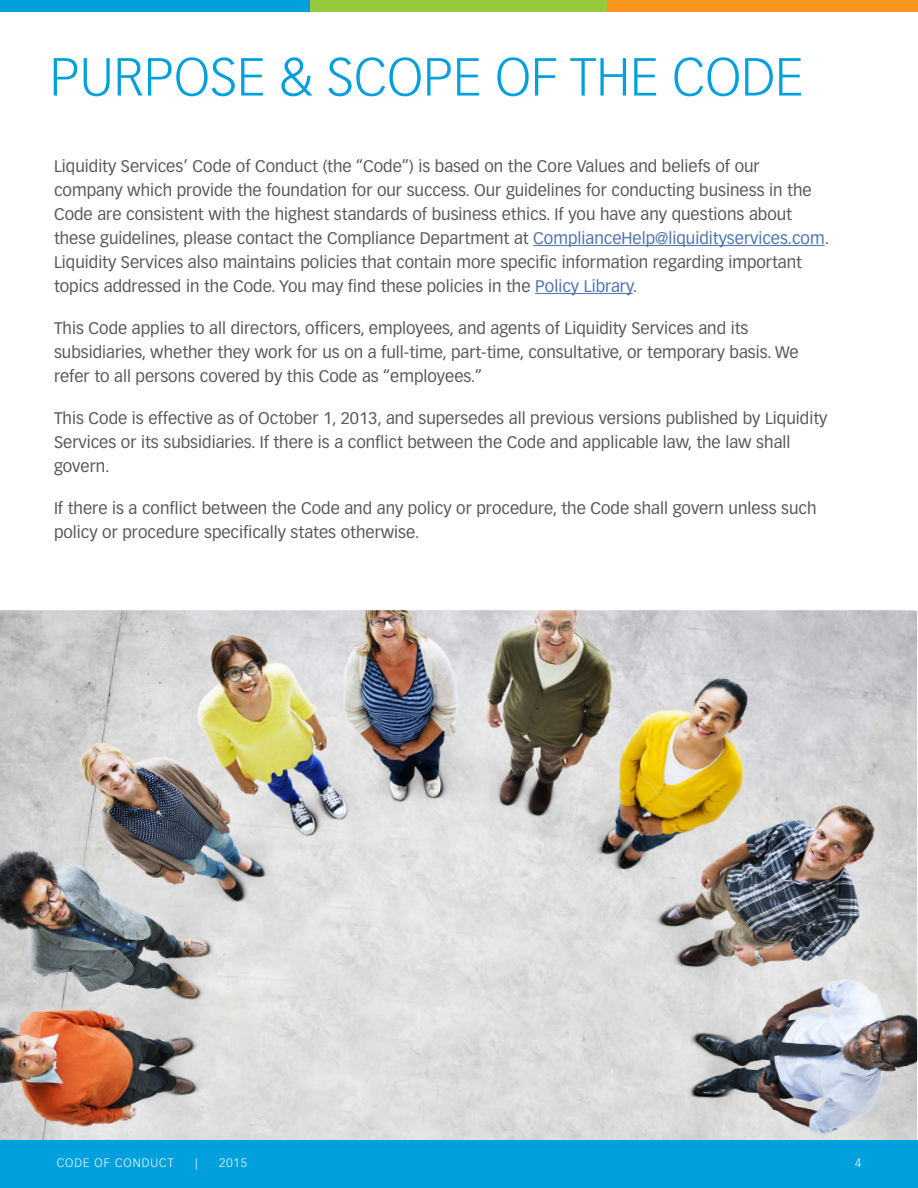
<style>
.page{position:relative;width:918px;height:1188px;background:#fff}
.page>*{position:absolute;margin:0;border:0;box-sizing:border-box;transform-origin:0 0}
.t1{font:300 52.5px "Vectora LT Std";color:#00a0dd}
.t2{font:16.5px/24px "Vectora LT Std";color:#58595b}
.t3{font:300 12px "Vectora LT Std";letter-spacing:.08em;color:#fff}
.s1{color:#4f73ad}
</style>
<div class="page">
<div style="left:0;top:1140px;width:918px;height:48px;background:#00a0dd"></div>
<div style="left:0;top:0;width:310px;height:12px;background:#00a0dd"></div>
<div style="left:310px;top:0;width:298px;height:12px;background:#97c93d"></div>
<div style="left:608px;top:0;width:310px;height:12px;background:#f89420"></div>
<hr style="left:533px;top:245px;width:292px;height:1px;background:#4f73ad">
<hr style="left:535px;top:293px;width:98px;height:1px;background:#4f73ad">
<img style="left:0;top:610px;width:917px;height:530px">
<h1 class="t1" style="left:50px;top:47px;width:755px">PURPOSE &amp; SCOPE OF THE CODE</h1>
<p class="t2" style="left:54px;top:154px;width:777px">Liquidity Services’ Code of Conduct (the “Code”) is based on the Core Values and beliefs of our company which provide the foundation for our success. Our guidelines for conducting business in the Code are consistent with the highest standards of business ethics. If you have any questions about these guidelines, please contact the Compliance Department at <span class="s1">ComplianceHelp@liquidityservices.com</span>.<br>Liquidity Services also maintains policies that contain more specific information regarding important topics addressed in the Code. You may find these policies in the <span class="s1">Policy Library</span>.</p>
<p class="t2" style="left:54px;top:316px;width:746px">This Code applies to all directors, officers, employees, and agents of Liquidity Services and its subsidiaries, whether they work for us on a full-time, part-time, consultative, or temporary basis. We refer to all persons covered by this Code as “employees.”</p>
<p class="t2" style="left:54px;top:406px;width:775px">This Code is effective as of October 1, 2013, and supersedes all previous versions published by Liquidity<br>Services or its subsidiaries. If there is a conflict between the Code and applicable law, the law shall govern.</p>
<p class="t2" style="left:54px;top:496px;width:764px">If there is a conflict between the Code and any policy or procedure, the Code shall govern unless such policy or procedure specifically states otherwise.</p>
<p class="t3" style="left:57px;top:1156px;width:119px">CODE OF CONDUCT</p>
<p class="t3" style="left:195px;top:1156px;width:4px">|</p>
<p class="t3" style="left:219px;top:1156px;width:29px">2015</p>
<p class="t3" style="left:855px;top:1156px;width:8px">4</p>
</div>
